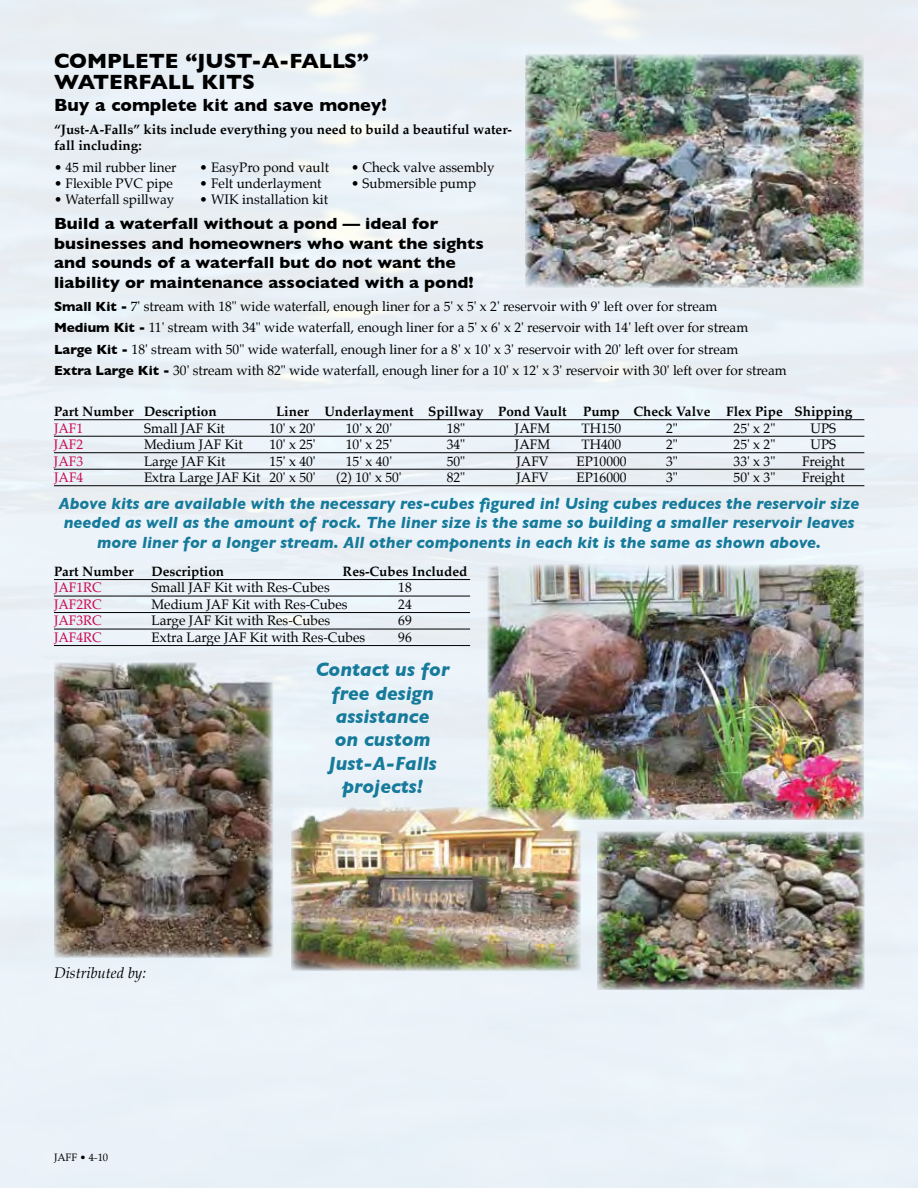
<style>
.page{position:relative;width:918px;height:1188px;background:#fff}
.page>*{position:absolute;margin:0;border:0;box-sizing:border-box;transform-origin:0 0}
.t1{font:700 21px/21px "Gill Sans";color:#000}
.t2{font:italic 700 19.5px/23.4px "Gill Sans";color:#167a9b;text-align:center}
.t3{font:700 18px "Gill Sans";color:#000}
.t4{font:italic 700 16.5px/19.8px "Gill Sans";color:#167a9b;text-align:center}
.t5{font:700 16.5px/19.5px "Gill Sans";color:#000;scale:1.05 1}
.t6{font:italic 15px "Palatino";color:#000}
.t7{font:13.5px/21.6px "Palatino";color:#000}
.t8{font:700 13.5px/16.2px "Palatino";color:#000}
.t9{font:13.5px "Palatino";color:#ca0753}
.t10{font:10.5px "Palatino";color:#000}
.s1{font-family:"Gill Sans";font-weight:700}
</style>
<div class="page">
<img style="left:525px;top:54px;width:339px;height:233px">
<hr style="left:54px;top:419px;width:810px;height:1px;background:#000">
<hr style="left:54px;top:436px;width:810px;height:1px;background:#000">
<hr style="left:54px;top:452px;width:810px;height:1px;background:#000">
<hr style="left:54px;top:469px;width:810px;height:1px;background:#000">
<hr style="left:54px;top:485px;width:810px;height:1px;background:#000">
<hr style="left:54px;top:579px;width:416px;height:1px;background:#000">
<hr style="left:54px;top:596px;width:416px;height:1px;background:#000">
<hr style="left:54px;top:612px;width:416px;height:1px;background:#000">
<hr style="left:54px;top:629px;width:416px;height:1px;background:#000">
<hr style="left:54px;top:645px;width:416px;height:1px;background:#000">
<img style="left:488px;top:565px;width:376px;height:255px">
<img style="left:54px;top:663px;width:219px;height:295px">
<img style="left:597px;top:832px;width:267px;height:158px">
<img style="left:291px;top:807px;width:289px;height:163px">
<h1 class="t1" style="left:54px;top:51px;width:316px">Complete “Just-A-Falls”<br>Waterfall Kits</h1>
<h3 class="t3" style="left:54px;top:94px;width:334px">Buy a complete kit and save money!</h3>
<p class="t8" style="left:54px;top:123px;width:459px">“Just-A-Falls” kits include everything you need to build a beautiful water&shy;fall including:</p>
<p class="t7" style="left:54px;top:157px;width:124px">• 45 mil rubber liner</p>
<p class="t7" style="left:200px;top:157px;width:131px">• EasyPro pond vault</p>
<p class="t7" style="left:351px;top:157px;width:145px">• Check valve assembly</p>
<p class="t7" style="left:54px;top:174px;width:121px">• Flexible PVC pipe</p>
<p class="t7" style="left:200px;top:174px;width:124px">• Felt underlayment</p>
<p class="t7" style="left:351px;top:174px;width:127px">• Submersible pump</p>
<p class="t7" style="left:54px;top:190px;width:122px">• Waterfall spillway</p>
<p class="t7" style="left:200px;top:190px;width:130px">• WIK installation kit</p>
<p class="t5" style="left:54px;top:214px;width:411px">Build a waterfall without a pond — ideal for businesses and homeowners who want the sights and sounds of a waterfall but do not want the liability or maintenance associated with a pond!</p>
<p class="t7" style="left:54px;top:296px;width:734px"><span class="s1">Small Kit -</span> 7' stream with 18" wide waterfall, enough liner for a 5' x 5' x 2' reservoir with 9' left over for stream<br><span class="s1">M edium Kit -</span> 11' stream with 34" wide waterfall, enough liner for a 5' x 6' x 2' reservoir with 14' left over for stream <span class="s1">Large Kit -</span> 18' stream with 50" wide waterfall, enough liner for a 8' x 10' x 3' reservoir with 20' left over for stream<br><span class="s1">Extra Large Kit -</span> 30' stream with 82" wide waterfall, enough liner for a 10' x 12' x 3' reservoir with 30' left over for stream</p>
<p class="t8" style="left:54px;top:405px;width:164px">Part Number Description</p>
<p class="t8" style="left:276px;top:405px;width:578px">Liner Underlayment Spillway Pond Vault Pump Check Valve Flex Pipe Shipping</p>
<p class="t9" style="left:54px;top:419px;width:31px">JAF1</p>
<p class="t7" style="left:144px;top:418px;width:82px">Small JAF Kit</p>
<p class="t7" style="left:269px;top:418px;width:48px">10' x 20'</p>
<p class="t7" style="left:346px;top:418px;width:48px">10' x 20'</p>
<p class="t7" style="left:447px;top:418px;width:20px">18"</p>
<p class="t7" style="left:515px;top:418px;width:37px">JAFM</p>
<p class="t7" style="left:582px;top:418px;width:41px">TH150</p>
<p class="t7" style="left:666px;top:418px;width:13px">2"</p>
<p class="t7" style="left:734px;top:418px;width:43px">25' x 2"</p>
<p class="t7" style="left:811px;top:418px;width:27px">UPS</p>
<p class="t9" style="left:54px;top:436px;width:31px">JAF2</p>
<p class="t7" style="left:144px;top:435px;width:100px">Medium JAF Kit</p>
<p class="t7" style="left:269px;top:435px;width:48px">10' x 25'</p>
<p class="t7" style="left:346px;top:435px;width:48px">10' x 25'</p>
<p class="t7" style="left:447px;top:435px;width:20px">34"</p>
<p class="t7" style="left:515px;top:435px;width:37px">JAFM</p>
<p class="t7" style="left:582px;top:435px;width:41px">TH400</p>
<p class="t7" style="left:666px;top:435px;width:13px">2"</p>
<p class="t7" style="left:734px;top:435px;width:43px">25' x 2"</p>
<p class="t7" style="left:811px;top:435px;width:27px">UPS</p>
<p class="t9" style="left:54px;top:452px;width:31px">JAF3</p>
<p class="t7" style="left:144px;top:451px;width:83px">Large JAF Kit</p>
<p class="t7" style="left:269px;top:451px;width:48px">15' x 40'</p>
<p class="t7" style="left:346px;top:451px;width:48px">15' x 40'</p>
<p class="t7" style="left:447px;top:451px;width:20px">50"</p>
<p class="t7" style="left:516px;top:451px;width:34px">JAFV</p>
<p class="t7" style="left:576px;top:451px;width:52px">EP10000</p>
<p class="t7" style="left:666px;top:451px;width:13px">3"</p>
<p class="t7" style="left:734px;top:451px;width:43px">33' x 3"</p>
<p class="t7" style="left:802px;top:451px;width:44px">Freight</p>
<p class="t9" style="left:54px;top:469px;width:31px">JAF4</p>
<p class="t7" style="left:144px;top:468px;width:173px">Extra Large JAF Kit 20' x 50'</p>
<p class="t7" style="left:336px;top:468px;width:67px">(2) 10' x 50'</p>
<p class="t7" style="left:447px;top:468px;width:20px">82"</p>
<p class="t7" style="left:516px;top:468px;width:34px">JAFV</p>
<p class="t7" style="left:576px;top:468px;width:52px">EP16000</p>
<p class="t7" style="left:666px;top:468px;width:13px">3"</p>
<p class="t7" style="left:734px;top:468px;width:43px">50' x 3"</p>
<p class="t7" style="left:802px;top:468px;width:44px">Freight</p>
<p class="t4" style="left:59px;top:493px;width:802px">Above kits are available with the necessary res-cubes figured in! Using cubes reduces the reservoir size needed as well as the amount of rock. The liner size is the same so building a smaller reservoir leaves more liner for a longer stream. All other components in each kit is the same as shown above.</p>
<p class="t8" style="left:54px;top:564px;width:81px">Part Number</p>
<p class="t8" style="left:151px;top:564px;width:74px">Description</p>
<p class="t8" style="left:343px;top:564px;width:126px">Res-Cubes Included</p>
<p class="t9" style="left:54px;top:579px;width:49px">JAF1RC</p>
<p class="t7" style="left:151px;top:578px;width:180px">Small JAF Kit with Res-Cubes</p>
<p class="t7" style="left:398px;top:578px;width:15px">18</p>
<p class="t9" style="left:54px;top:595px;width:49px">JAF2RC</p>
<p class="t7" style="left:151px;top:595px;width:198px">Medium JAF Kit with Res-Cubes</p>
<p class="t7" style="left:398px;top:595px;width:15px">24</p>
<p class="t9" style="left:54px;top:612px;width:49px">JAF3RC</p>
<p class="t7" style="left:151px;top:611px;width:180px">Large JAF Kit with Res-Cubes</p>
<p class="t7" style="left:398px;top:611px;width:15px">69</p>
<p class="t9" style="left:54px;top:628px;width:49px">JAF4RC</p>
<p class="t7" style="left:151px;top:628px;width:215px">Extra Large JAF Kit with Res-Cubes</p>
<p class="t7" style="left:398px;top:628px;width:15px">96</p>
<p class="t6" style="left:54px;top:964px;width:94px">Distributed by:</p>
<p class="t10" style="left:54px;top:1150px;width:56px">JAFF • 4-10</p>
<h2 class="t2" style="left:316px;top:658px;width:135px">Contact us for free design assistance<br>on custom<br>Just-A-Falls projects!</h2>
</div>
